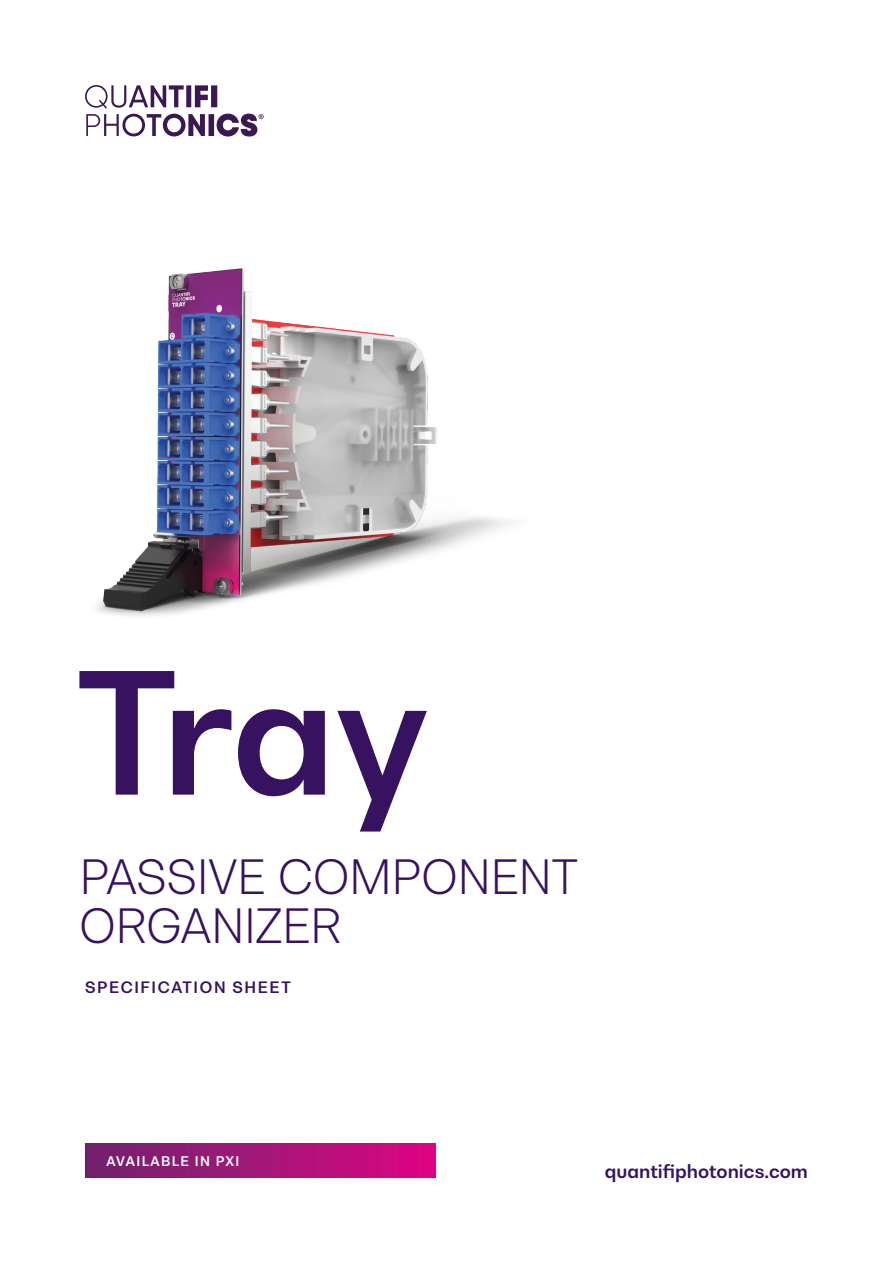
<style>
.page{position:relative;width:893px;height:1263px;background:#fff}
.page>*{position:absolute;margin:0;border:0;box-sizing:border-box;transform-origin:0 0}
.t1{font:700 160.5px "Bw Nista Geometric";color:#371260}
.t2{font:300 45px/49.5px "Bw Nista Geometric";letter-spacing:-.005em;color:#371260}
.t3{font:700 18px "Bw Nista Geometric";color:#371260}
.t4{font:700 15px "Bw Nista Geometric";letter-spacing:.11em;color:#371260}
.t5{font:700 12.75px "Bw Nista Geometric";letter-spacing:.11em;color:#fff}
</style>
<div class="page">
<div style="left:85px;top:1144px;width:351px;height:34px;background:linear-gradient(to right,#6e246c,#dc0683)"></div>
<svg style="left:85px;top:85px;width:179px;height:52px"></svg>
<img style="left:96px;top:268px;width:414px;height:348px">
<h1 class="t1" style="left:77px;top:625px;width:353px">Tray</h1>
<p class="t2" style="left:79px;top:851px;width:500px">PASSIVE COMPONENT<br>ORGANIZER</p>
<p class="t4" style="left:85px;top:977px;width:207px">SPECIFICATION SHEET</p>
<p class="t5" style="left:106px;top:1152px;width:135px">AVAILABLE IN PXI</p>
<p class="t3" style="left:605px;top:1159px;width:205px">quantifiphotonics.com</p>
</div>
